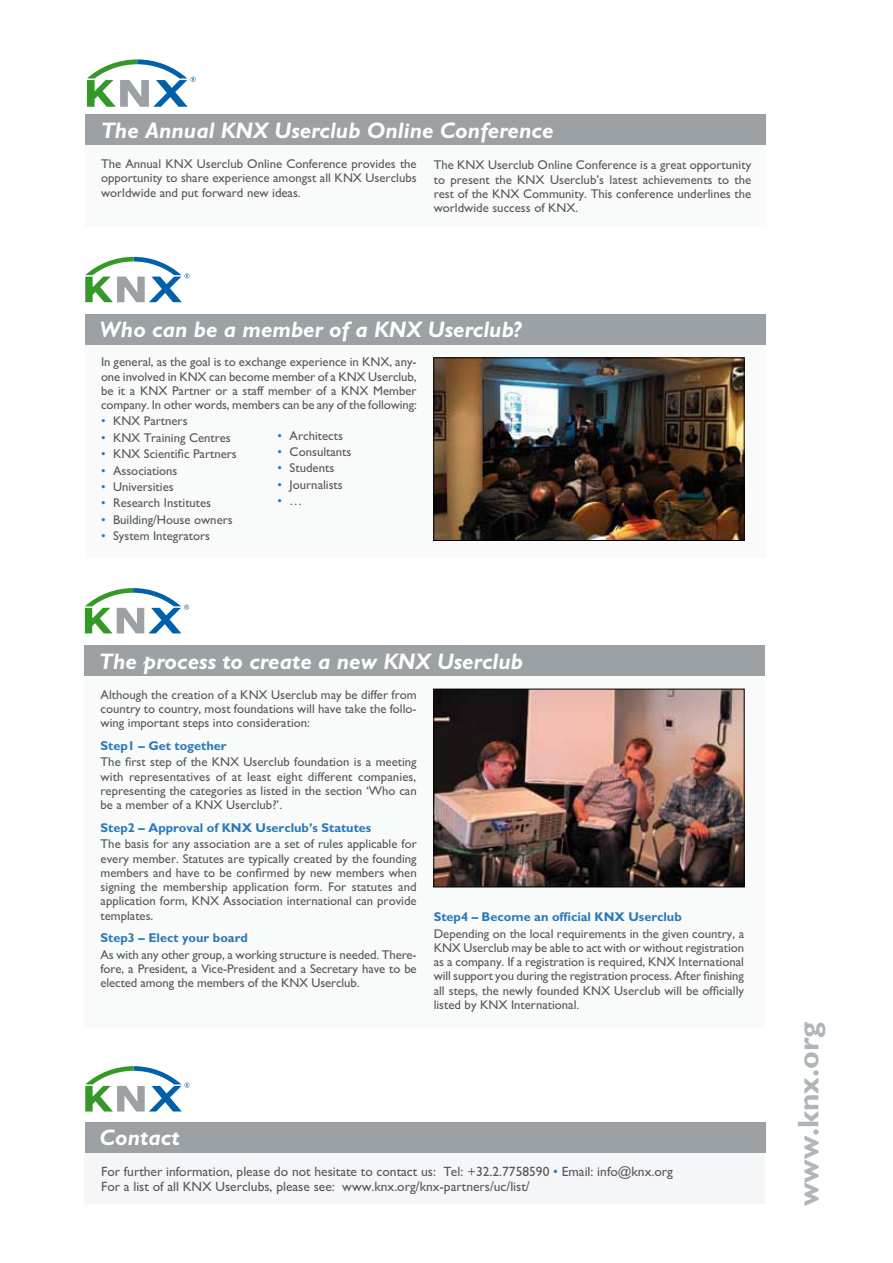
<style>
.page{position:relative;width:893px;height:1263px;background:#fff}
.page>*{position:absolute;margin:0;border:0;box-sizing:border-box;transform-origin:0 0}
.t1{font:700 30px "M Gill Sans";color:#afb5b8}
.t2{font:italic 700 22.5px "M Gill Sans";color:#fff}
.t3{font:13.5px/15px "M Gill Sans";color:#58585a}
.t4{font:12.75px/14.2px "M Gill Sans";color:#58585a;text-align:justify}
.t5{font:700 12.75px "M Gill Sans";color:#2b79b8}
.t6{font:12.75px "M Gill Sans";color:#2b79b8}
.s1{color:#2b79b8}
.s2{color:#58585a}
</style>
<div class="page">
<svg style="left:87px;top:59px;width:109px;height:48px"></svg>
<div style="left:85px;top:1152px;width:680px;height:52px;background:#f5f6f7"></div>
<div style="left:85px;top:1122px;width:680px;height:30px;background:#9ba1a5"></div>
<svg style="left:85px;top:1066px;width:104px;height:45px"></svg>
<div style="left:85px;top:345px;width:681px;height:213px;background:#f9fafa"></div>
<svg style="left:85px;top:257px;width:104px;height:45px"></svg>
<div style="left:85px;top:314px;width:681px;height:31px;background:#9ba1a5"></div>
<img style="left:435px;top:359px;width:307px;height:180px">
<div style="left:433px;top:357px;width:311px;height:184px;border:1px solid #000"></div>
<div style="left:85px;top:144px;width:681px;height:83px;background:#f9fafa"></div>
<div style="left:85px;top:115px;width:681px;height:30px;background:#9ba1a5"></div>
<div style="left:85px;top:675px;width:680px;height:353px;background:#f9fafa"></div>
<svg style="left:85px;top:588px;width:104px;height:45px"></svg>
<div style="left:84px;top:645px;width:681px;height:30px;background:#9ba1a5"></div>
<img style="left:435px;top:691px;width:307px;height:194px">
<div style="left:433px;top:689px;width:311px;height:198px;border:1px solid #000"></div>
<h2 class="t2" style="left:101px;top:118px;width:454px">The Annual KNX Userclub Online Conference</h2>
<p class="t4" style="left:101px;top:157px;width:317px">The Annual KNX Userclub Online Conference provides the opportunity to share experience amongst all KNX Userclubs worldwide and put forward new ideas.</p>
<p class="t4" style="left:434px;top:158px;width:319px">The KNX Userclub Online Conference is a great opportunity to present the KNX Userclub’s latest achievements to the rest of the KNX Community. This conference underlines the worldwide success of KNX.</p>
<h2 class="t2" style="left:100px;top:317px;width:423px">Who can be a member of a KNX Userclub?</h2>
<p class="t4" style="left:101px;top:355px;width:317px">In general, as the goal is to exchange experience in KNX, any&shy;one involved in KNX can become member of a KNX Userclub, be it a KNX Partner or a staff member of a KNX Member company. In other words, members can be any of the following:</p>
<p class="t4" style="left:101px;top:414px;width:88px"><span class="s1">•</span> KNX Partners</p>
<p class="t4" style="left:101px;top:430px;width:131px"><span class="s1">•</span> KNX Training Centres</p>
<p class="t4" style="left:101px;top:447px;width:137px"><span class="s1">•</span> KNX Scientific Partners</p>
<p class="t4" style="left:101px;top:463px;width:78px"><span class="s1">•</span> Associations</p>
<p class="t4" style="left:101px;top:480px;width:74px"><span class="s1">•</span> Universities</p>
<p class="t4" style="left:101px;top:496px;width:112px"><span class="s1">•</span> Research Institutes</p>
<p class="t4" style="left:101px;top:512px;width:133px"><span class="s1">•</span> Building/House owners</p>
<p class="t4" style="left:101px;top:529px;width:111px"><span class="s1">•</span> System Integrators</p>
<p class="t4" style="left:278px;top:428px;width:67px"><span class="s1">•</span> Architects</p>
<p class="t4" style="left:278px;top:445px;width:75px"><span class="s1">•</span> Consultants</p>
<p class="t4" style="left:278px;top:461px;width:58px"><span class="s1">•</span> Students</p>
<p class="t4" style="left:278px;top:477px;width:67px"><span class="s1">•</span> Journalists</p>
<p class="t6" style="left:278px;top:494px;width:26px">• <span class="s2">…</span></p>
<h2 class="t2" style="left:99px;top:648px;width:425px">The process to create a new KNX Userclub</h2>
<p class="t4" style="left:101px;top:687px;width:318px">Although the creation of a KNX Userclub may be differ from country to country, most foundations will have take the follo&shy;wing important steps into consideration:</p>
<p class="t5" style="left:101px;top:739px;width:128px">Step1 – Get together</p>
<p class="t4" style="left:101px;top:755px;width:318px">The first step of the KNX Userclub foundation is a meeting with representatives of at least eight different companies, representing the categories as listed in the section ‘Who can be a member of a KNX Userclub?’.</p>
<p class="t5" style="left:101px;top:821px;width:272px">Step2 – Approval of KNX Userclub’s Statutes</p>
<p class="t4" style="left:101px;top:837px;width:318px">The basis for any association are a set of rules applicable for every member. Statutes are typically created by the founding members and have to be confirmed by new members when signing the membership application form. For statutes and application form, KNX Association international can provide templates.</p>
<p class="t5" style="left:101px;top:931px;width:149px">Step3 – Elect your board</p>
<p class="t4" style="left:101px;top:947px;width:318px">As with any other group, a working structure is needed. There&shy;fore, a President, a Vice-President and a Secretary have to be elected among the members of the KNX Userclub.</p>
<p class="t5" style="left:434px;top:910px;width:250px">Step4 – Become an official KNX Userclub</p>
<p class="t4" style="left:434px;top:926px;width:312px">Depending on the local requirements in the given country, a KNX Userclub may be able to act with or without registration as a company. If a registration is required, KNX International will support you during the registration process. After finishing all steps, the newly founded KNX Userclub will be officially listed by KNX International.</p>
<h2 class="t2" style="left:100px;top:1125px;width:81px">Contact</h2>
<p class="t3" style="left:101px;top:1164px;width:573px">For further information, please do not hesitate to contact us: Tel: +32.2.7758590 <span class="s1">•</span> Email: info@knx.org<br>For a list of all KNX Userclubs, please see: www.knx.org/knx-partners/uc/list/</p>
<h1 class="t1" style="left:792px;top:1206px;width:186px;rotate:-90deg">www.knx.org</h1>
</div>
